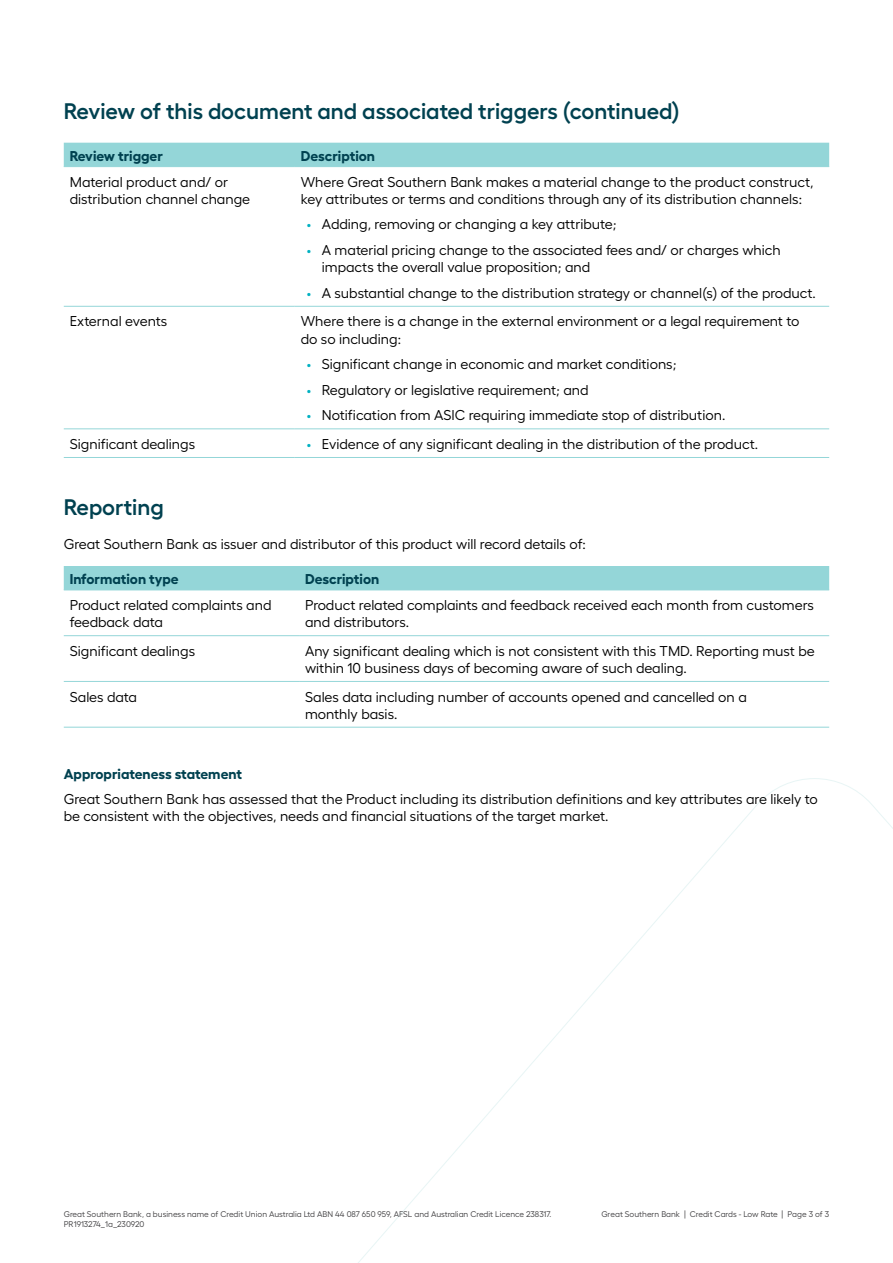
<style>
.page{position:relative;width:893px;height:1263px;background:#fff}
.page>*{position:absolute;margin:0;border:0;box-sizing:border-box;transform-origin:0 0}
.t1{font:600 22.5px "Hellix";color:#004150}
.t2{font:14.25px/17.1px "Hellix";color:#000}
.t3{font:700 14.25px "Hellix";color:#004150}
.t4{font:8.25px "Hellix";color:#414042}
.s1{color:#00b1c2}
</style>
<div class="page">
<div style="left:64px;top:143px;width:765px;height:23px;background:#94d6d8"></div>
<hr style="left:64px;top:166px;width:231px;height:1px;background:#94d6d8">
<hr style="left:295px;top:166px;width:534px;height:1px;background:#94d6d8">
<hr style="left:64px;top:306px;width:231px;height:1px;background:#94d6d8">
<hr style="left:295px;top:306px;width:534px;height:1px;background:#94d6d8">
<hr style="left:64px;top:428px;width:231px;height:1px;background:#94d6d8">
<hr style="left:295px;top:428px;width:534px;height:1px;background:#94d6d8">
<hr style="left:64px;top:457px;width:231px;height:1px;background:#94d6d8">
<hr style="left:295px;top:457px;width:534px;height:1px;background:#94d6d8">
<div style="left:64px;top:566px;width:765px;height:24px;background:#94d6d8"></div>
<hr style="left:64px;top:590px;width:235px;height:1px;background:#94d6d8">
<hr style="left:299px;top:590px;width:530px;height:1px;background:#94d6d8">
<hr style="left:64px;top:635px;width:235px;height:1px;background:#94d6d8">
<hr style="left:299px;top:635px;width:530px;height:1px;background:#94d6d8">
<hr style="left:64px;top:681px;width:235px;height:1px;background:#94d6d8">
<hr style="left:299px;top:681px;width:530px;height:1px;background:#94d6d8">
<hr style="left:64px;top:727px;width:235px;height:1px;background:#94d6d8">
<hr style="left:299px;top:727px;width:530px;height:1px;background:#94d6d8">
<h1 class="t1" style="left:64px;top:93px;width:617px">Review of this document and associated triggers (continued)</h1>
<p class="t3" style="left:70px;top:144px;width:95px">Review trigger</p>
<p class="t3" style="left:301px;top:144px;width:76px">Description</p>
<p class="t2" style="left:70px;top:172px;width:182px">Material product and/ or distribution channel change</p>
<p class="t2" style="left:301px;top:172px;width:514px">Where Great Southern Bank makes a material change to the product construct, key attributes or terms and conditions through any of its distribution channels:</p>
<p class="t2" style="left:307px;top:214px;width:311px"><span class="s1">•</span> Adding, removing or changing a key attribute;</p>
<p class="t2" style="left:322px;top:240px;width:460px;text-indent:-15px"><span class="s1">•</span> A material pricing change to the associated fees and/ or charges which impacts the overall value proposition; and</p>
<p class="t2" style="left:307px;top:283px;width:511px"><span class="s1">•</span> A substantial change to the distribution strategy or channel(s) of the product.</p>
<p class="t2" style="left:70px;top:311px;width:99px">External events</p>
<p class="t2" style="left:301px;top:311px;width:500px">Where there is a change in the external environment or a legal requirement to do so including:</p>
<p class="t2" style="left:307px;top:354px;width:371px"><span class="s1">•</span> Significant change in economic and market conditions;</p>
<p class="t2" style="left:307px;top:380px;width:283px"><span class="s1">•</span> Regulatory or legislative requirement; and</p>
<p class="t2" style="left:307px;top:405px;width:420px"><span class="s1">•</span> Notification from ASIC requiring immediate stop of distribution.</p>
<p class="t2" style="left:70px;top:434px;width:127px">Significant dealings</p>
<p class="t2" style="left:307px;top:434px;width:453px"><span class="s1">•</span> Evidence of any significant dealing in the distribution of the product.</p>
<h1 class="t1" style="left:64px;top:489px;width:102px">Reporting</h1>
<p class="t2" style="left:64px;top:534px;width:524px">Great Southern Bank as issuer and distributor of this product will record details of:</p>
<p class="t3" style="left:70px;top:567px;width:110px">Information type</p>
<p class="t3" style="left:305px;top:567px;width:76px">Description</p>
<p class="t2" style="left:70px;top:595px;width:203px">Product related complaints and feedback data</p>
<p class="t2" style="left:305px;top:595px;width:510px">Product related complaints and feedback received each month from customers and distributors.</p>
<p class="t2" style="left:70px;top:641px;width:127px">Significant dealings</p>
<p class="t2" style="left:305px;top:641px;width:511px">Any significant dealing which is not consistent with this TMD. Reporting must be within 10 business days of becoming aware of such dealing.</p>
<p class="t2" style="left:70px;top:687px;width:69px">Sales data</p>
<p class="t2" style="left:305px;top:687px;width:443px">Sales data including number of accounts opened and cancelled on a monthly basis.</p>
<p class="t3" style="left:64px;top:762px;width:180px">Appropriateness statement</p>
<p class="t2" style="left:64px;top:789px;width:756px">Great Southern Bank has assessed that the Product including its distribution definitions and key attributes are likely to be consistent with the objectives, needs and financial situations of the target market.</p>
<p class="t4" style="left:64px;top:1207px;width:489px">Great Southern Bank, a business name of Credit Union Australia Ltd ABN 44 087 650 959, AFSL and Australian Credit Licence 238317.</p>
<p class="t4" style="left:601px;top:1207px;width:229px">Great Southern Bank | Credit Cards - Low Rate | Page 3 of 3</p>
<p class="t4" style="left:64px;top:1217px;width:82px">PR1913274_1a_230920</p>
</div>
